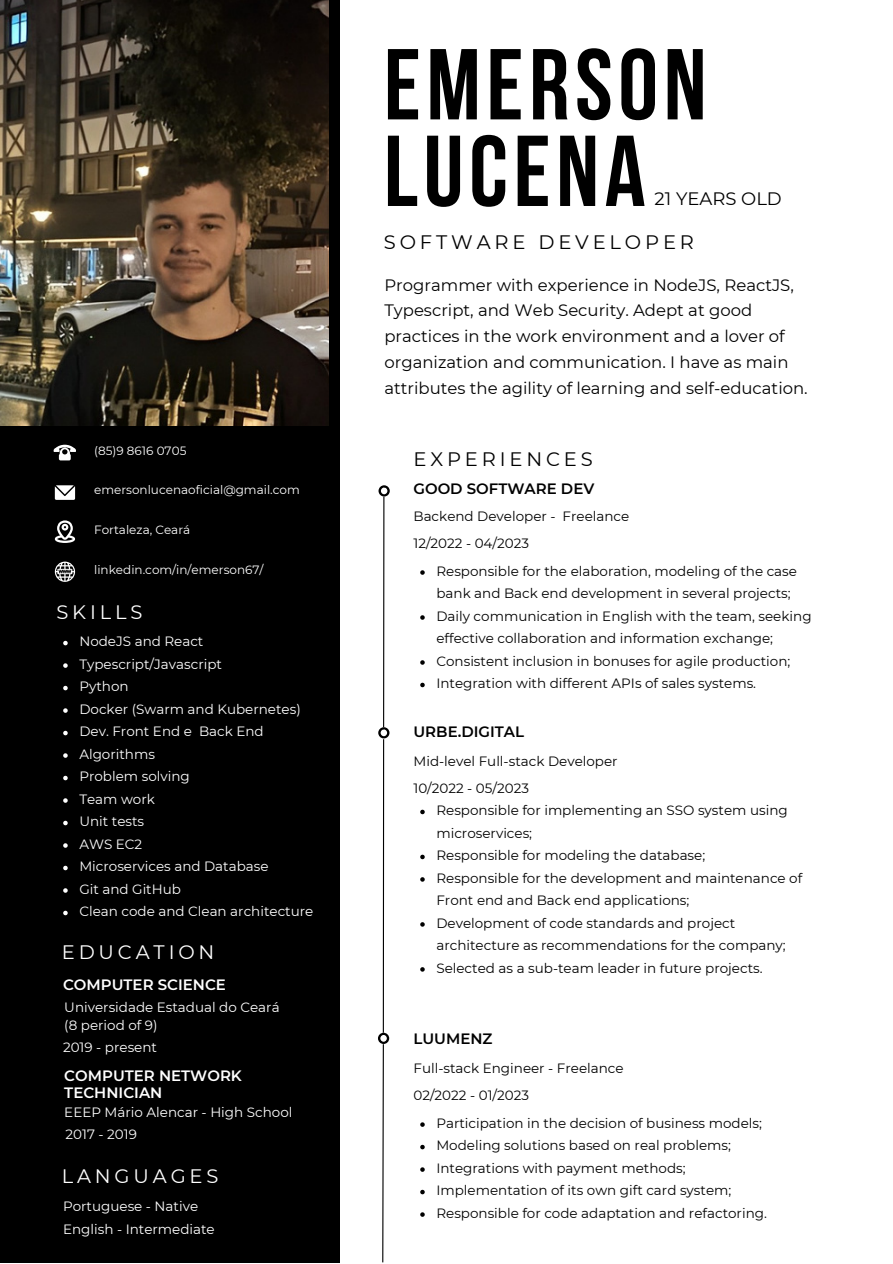
<style>
.page{position:relative;width:893px;height:1264px;background:#fff}
.page>*{position:absolute;margin:0;border:0;box-sizing:border-box;transform-origin:0 0}
.t1{font:700 100.35px "Bebas Neue";letter-spacing:.055em;color:#000}
.t2{font:19.5px "Montserrat";letter-spacing:.2em;color:#000}
.t3{font:19.5px "Montserrat";letter-spacing:.2em;color:#fff}
.t4{font:18px "Montserrat";color:#000}
.t5{font:16.5px/25.8px "Montserrat";color:#000}
.t6{font:600 15px/16.8px "Montserrat";color:#fff}
.t7{font:600 15px "Montserrat";color:#000}
.t8{font:13.5px/22.5px "Montserrat";color:#000}
.t9{font:13.5px "Montserrat";color:#fff}
.t10{font:12px "Montserrat";color:#fff}
</style>
<div class="page">
<div style="left:0;top:0;width:340px;height:1262px;background:#000"></div>
<svg style="left:55px;top:485px;width:20px;height:15px"></svg>
<svg style="left:54px;top:444px;width:22px;height:16px"></svg>
<svg style="left:55px;top:520px;width:20px;height:23px"></svg>
<svg style="left:55px;top:561px;width:20px;height:21px"></svg>
<svg style="left:378px;top:485px;width:12px;height:11px"></svg>
<svg style="left:378px;top:727px;width:11px;height:11px"></svg>
<hr style="left:383px;top:496px;width:1px;height:231px;background:#000">
<hr style="left:383px;top:739px;width:1px;height:293px;background:#000">
<img style="left:0;top:0;width:328px;height:425px">
<svg style="left:63px;top:641px;width:5px;height:4px"></svg>
<svg style="left:63px;top:663px;width:5px;height:5px"></svg>
<svg style="left:63px;top:685px;width:5px;height:5px"></svg>
<svg style="left:63px;top:708px;width:5px;height:4px"></svg>
<svg style="left:63px;top:730px;width:5px;height:5px"></svg>
<svg style="left:63px;top:753px;width:5px;height:4px"></svg>
<svg style="left:63px;top:775px;width:5px;height:5px"></svg>
<svg style="left:63px;top:798px;width:5px;height:4px"></svg>
<svg style="left:63px;top:820px;width:5px;height:5px"></svg>
<svg style="left:63px;top:843px;width:5px;height:4px"></svg>
<svg style="left:63px;top:865px;width:5px;height:5px"></svg>
<svg style="left:63px;top:888px;width:5px;height:4px"></svg>
<svg style="left:63px;top:910px;width:5px;height:5px"></svg>
<svg style="left:420px;top:570px;width:4px;height:4px"></svg>
<svg style="left:420px;top:615px;width:4px;height:4px"></svg>
<svg style="left:420px;top:660px;width:4px;height:4px"></svg>
<svg style="left:420px;top:682px;width:4px;height:5px"></svg>
<svg style="left:420px;top:809px;width:4px;height:5px"></svg>
<svg style="left:420px;top:854px;width:4px;height:5px"></svg>
<svg style="left:420px;top:877px;width:4px;height:4px"></svg>
<svg style="left:420px;top:922px;width:4px;height:4px"></svg>
<svg style="left:420px;top:967px;width:4px;height:4px"></svg>
<svg style="left:420px;top:1122px;width:4px;height:4px"></svg>
<svg style="left:420px;top:1144px;width:4px;height:5px"></svg>
<svg style="left:420px;top:1167px;width:4px;height:4px"></svg>
<svg style="left:420px;top:1189px;width:4px;height:5px"></svg>
<svg style="left:420px;top:1212px;width:4px;height:4px"></svg>
<svg style="left:378px;top:1032px;width:11px;height:230px"></svg>
<p class="t10" style="left:94px;top:443px;width:94px">(85)9 8616 0705</p>
<p class="t10" style="left:94px;top:482px;width:207px">emersonlucenaoficial@gmail.com</p>
<p class="t10" style="left:94px;top:523px;width:98px">Fortaleza, Ceará</p>
<p class="t10" style="left:94px;top:562px;width:171px">linkedin.com/in/emerson67/</p>
<p class="t3" style="left:56px;top:600px;width:87px">SKILLS</p>
<p class="t9" style="left:79px;top:633px;width:126px">NodeJS and React</p>
<p class="t9" style="left:79px;top:656px;width:144px">Typescript/Javascript</p>
<p class="t9" style="left:79px;top:678px;width:51px">Python</p>
<p class="t9" style="left:79px;top:701px;width:223px">Docker (Swarm and Kubernetes)</p>
<p class="t9" style="left:79px;top:723px;width:186px">Dev. Front End e Back End</p>
<p class="t9" style="left:79px;top:745px;width:77px">Algorithms</p>
<p class="t9" style="left:79px;top:768px;width:112px">Problem solving</p>
<p class="t9" style="left:79px;top:790px;width:77px">Team work</p>
<p class="t9" style="left:79px;top:813px;width:66px">Unit tests</p>
<p class="t9" style="left:79px;top:835px;width:64px">AWS EC2</p>
<p class="t9" style="left:79px;top:858px;width:191px">Microservices and Database</p>
<p class="t9" style="left:79px;top:880px;width:103px">Git and GitHub</p>
<p class="t9" style="left:79px;top:903px;width:235px">Clean code and Clean architecture</p>
<p class="t3" style="left:62px;top:940px;width:154px">EDUCATION</p>
<p class="t6" style="left:63px;top:976px;width:164px">COMPUTER SCIENCE</p>
<p class="t9" style="left:64px;top:999px;width:217px">Universidade Estadual do Ceará</p>
<p class="t9" style="left:64px;top:1017px;width:95px">(8 period of 9)</p>
<p class="t9" style="left:63px;top:1038px;width:95px">2019 - present</p>
<p class="t6" style="left:64px;top:1066px;width:179px">COMPUTER NETWORK<br>TECHNICIAN</p>
<p class="t9" style="left:64px;top:1104px;width:230px">EEEP Mário Alencar - High School</p>
<p class="t9" style="left:66px;top:1125px;width:73px">2017 - 2019</p>
<p class="t3" style="left:62px;top:1163px;width:158px">LANGUAGES</p>
<p class="t9" style="left:63px;top:1198px;width:137px">Portuguese - Native</p>
<p class="t9" style="left:63px;top:1220px;width:153px">English - Intermediate</p>
<p class="t1" style="left:384px;top:44px;width:324px">EMERSON</p>
<p class="t1" style="left:384px;top:131px;width:263px">LUCENA</p>
<p class="t2" style="left:384px;top:230px;width:311px">SOFTWARE DEVELOPER</p>
<p class="t4" style="left:654px;top:187px;width:129px">21 YEARS OLD</p>
<p class="t5" style="left:384px;top:272px;width:425px">Programmer with experience in NodeJS, ReactJS, Typescript, and Web Security. Adept at good practices in the work environment and a lover of organization and communication. I have as main attributes the agility of learning and self-education.</p>
<p class="t2" style="left:413px;top:446px;width:181px">EXPERIENCES</p>
<p class="t7" style="left:413px;top:480px;width:182px">GOOD SOFTWARE DEV</p>
<p class="t8" style="left:413px;top:504px;width:217px">Backend Developer - Freelance</p>
<p class="t8" style="left:413px;top:531px;width:117px">12/2022 - 04/2023</p>
<p class="t8" style="left:436px;top:560px;width:362px">Responsible for the elaboration, modeling of the case bank and Back end development in several projects;</p>
<p class="t8" style="left:436px;top:604px;width:376px">Daily communication in English with the team, seeking effective collaboration and information exchange;</p>
<p class="t8" style="left:436px;top:649px;width:355px">Consistent inclusion in bonuses for agile production;</p>
<p class="t8" style="left:436px;top:672px;width:321px">Integration with different APIs of sales systems.</p>
<p class="t7" style="left:413px;top:723px;width:112px">URBE.DIGITAL</p>
<p class="t8" style="left:413px;top:749px;width:206px">Mid-level Full-stack Developer</p>
<p class="t8" style="left:413px;top:776px;width:117px">10/2022 - 05/2023</p>
<p class="t8" style="left:436px;top:799px;width:353px">Responsible for implementing an SSO system using microservices;</p>
<p class="t8" style="left:436px;top:844px;width:270px">Responsible for modeling the database;</p>
<p class="t8" style="left:436px;top:866px;width:367px">Responsible for the development and maintenance of<br>Front end and Back end applications;</p>
<p class="t8" style="left:436px;top:911px;width:351px">Development of code standards and project architecture as recommendations for the company;</p>
<p class="t8" style="left:436px;top:956px;width:328px">Selected as a sub-team leader in future projects.</p>
<p class="t7" style="left:413px;top:1029px;width:81px">LUUMENZ</p>
<p class="t8" style="left:413px;top:1057px;width:212px">Full-stack Engineer - Freelance</p>
<p class="t8" style="left:413px;top:1083px;width:117px">02/2022 - 01/2023</p>
<p class="t8" style="left:436px;top:1111px;width:327px">Participation in the decision of business models;</p>
<p class="t8" style="left:436px;top:1134px;width:296px">Modeling solutions based on real problems;</p>
<p class="t8" style="left:436px;top:1156px;width:251px">Integrations with payment methods;</p>
<p class="t8" style="left:436px;top:1179px;width:296px">Implementation of its own gift card system;</p>
<p class="t8" style="left:436px;top:1201px;width:332px">Responsible for code adaptation and refactoring.</p>
</div>
